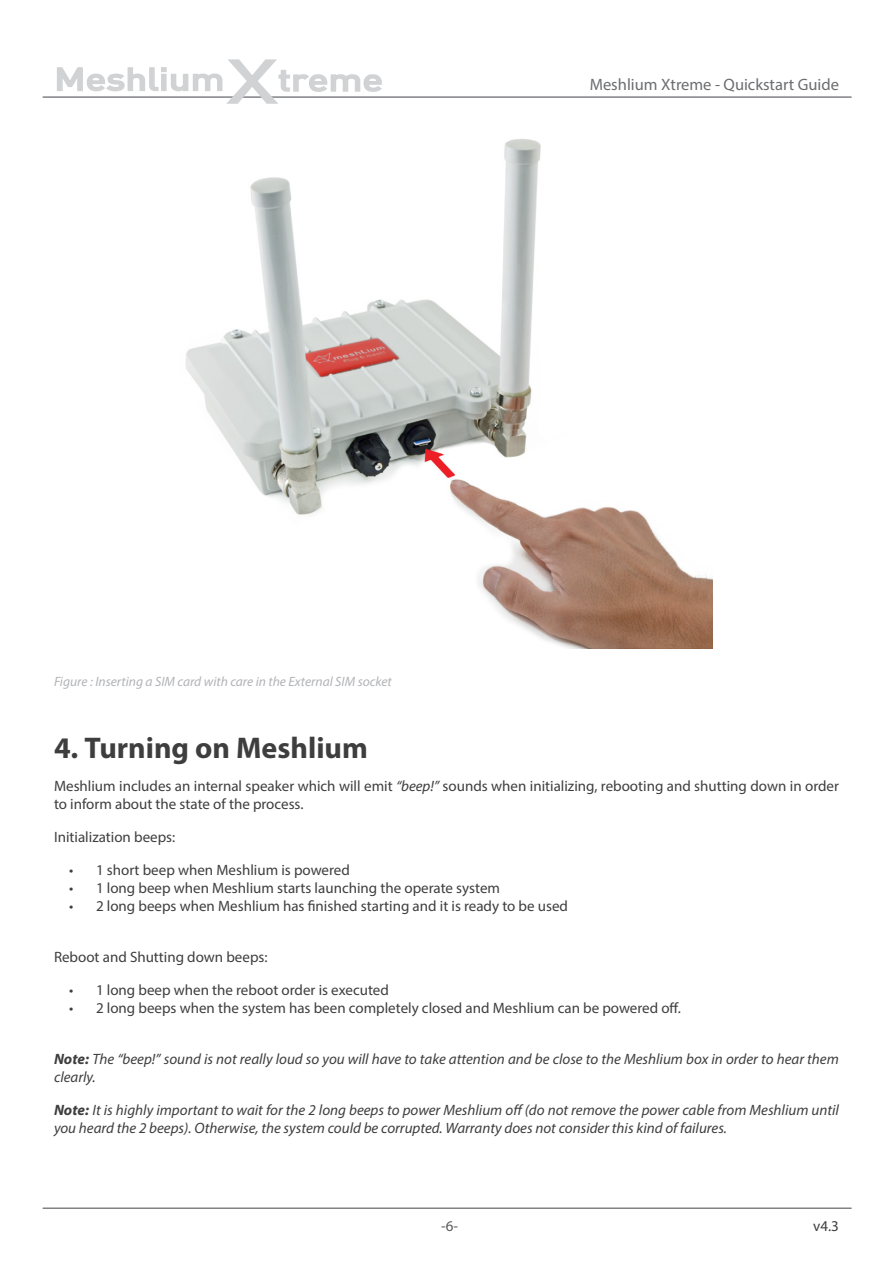
<style>
.page{position:relative;width:893px;height:1263px;background:#fff}
.page>*{position:absolute;margin:0;border:0;box-sizing:border-box;transform-origin:0 0}
.t1{font:500 31.2px "DIN";letter-spacing:-.01em;color:#d1d2d4;scale:1.25 1}
.t2{font:700 30px "Myriad Pro";color:#3e3e3f}
.t3{font:16.5px "Myriad Pro";color:#6c6d70}
.t4{font:15px/18px "Myriad Pro";color:#3e3e3f}
.t5{font:italic 15px/18px "Myriad Pro";color:#3e3e3f}
.t6{font:15px "Myriad Pro";color:#57585a}
.Ilustración{font:italic 13.5px "Myriad Pro";color:#b2b3b7}
.s1{font-size:62.25px}
.s2{font-style:italic}
.s3{font-weight:700}
</style>
<div class="page">
<hr style="left:43px;top:96px;width:808px;height:2px;background:#808285">
<hr style="left:43px;top:1207px;width:808px;height:2px;background:#808285">
<svg style="left:57px;top:67px;width:166px;height:25px"></svg>
<svg style="left:278px;top:70px;width:104px;height:22px"></svg>
<img style="left:186px;top:139px;width:526px;height:509px">
<h1 class="t1" style="left:54px;top:59px;width:265px">Meshlium<span class="s1">X</span>treme</h1>
<p class="t3" style="left:590px;top:74px;width:251px">Meshlium Xtreme - Quickstart Guide</p>
<p class="Ilustración" style="left:54px;top:673px;width:339px">Figure : Inserting a SIM card with care in the External SIM socket</p>
<p class="t2" style="left:54px;top:728px;width:315px">4. Turning on Meshlium</p>
<p class="t4" style="left:54px;top:777px;width:786px">Meshlium includes an internal speaker which will emit <span class="s2">“beep!”</span> sounds when initializing, rebooting and shutting down in order to inform about the state of the process.</p>
<p class="t4" style="left:54px;top:828px;width:123px">Initialization beeps:</p>
<p class="t4" style="left:69px;top:861px;width:282px">• 1 short beep when Meshlium is powered</p>
<p class="t4" style="left:69px;top:879px;width:433px">• 1 long beep when Meshlium starts launching the operate system</p>
<p class="t4" style="left:69px;top:897px;width:500px">• 2 long beeps when Meshlium has finished starting and it is ready to be used</p>
<p class="t4" style="left:54px;top:948px;width:215px">Reboot and Shutting down beeps:</p>
<p class="t4" style="left:69px;top:980px;width:321px">• 1 long beep when the reboot order is executed</p>
<p class="t4" style="left:69px;top:998px;width:613px">• 2 long beeps when the system has been completely closed and Meshlium can be powered off.</p>
<p class="t5" style="left:54px;top:1049px;width:786px"><span class="s3">Note:</span> The “beep!” sound is not really loud so you will have to take attention and be close to the Meshlium box in order to hear them clearly.</p>
<p class="t5" style="left:54px;top:1100px;width:786px"><span class="s3">Note:</span> It is highly important to wait for the 2 long beeps to power Meshlium off (do not remove the power cable from Meshlium until you heard the 2 beeps). Otherwise, the system could be corrupted. Warranty does not consider this kind of failures.</p>
<p class="t6" style="left:441px;top:1217px;width:18px">-6-</p>
<p class="t4" style="left:813px;top:1217px;width:27px">v4.3</p>
</div>
